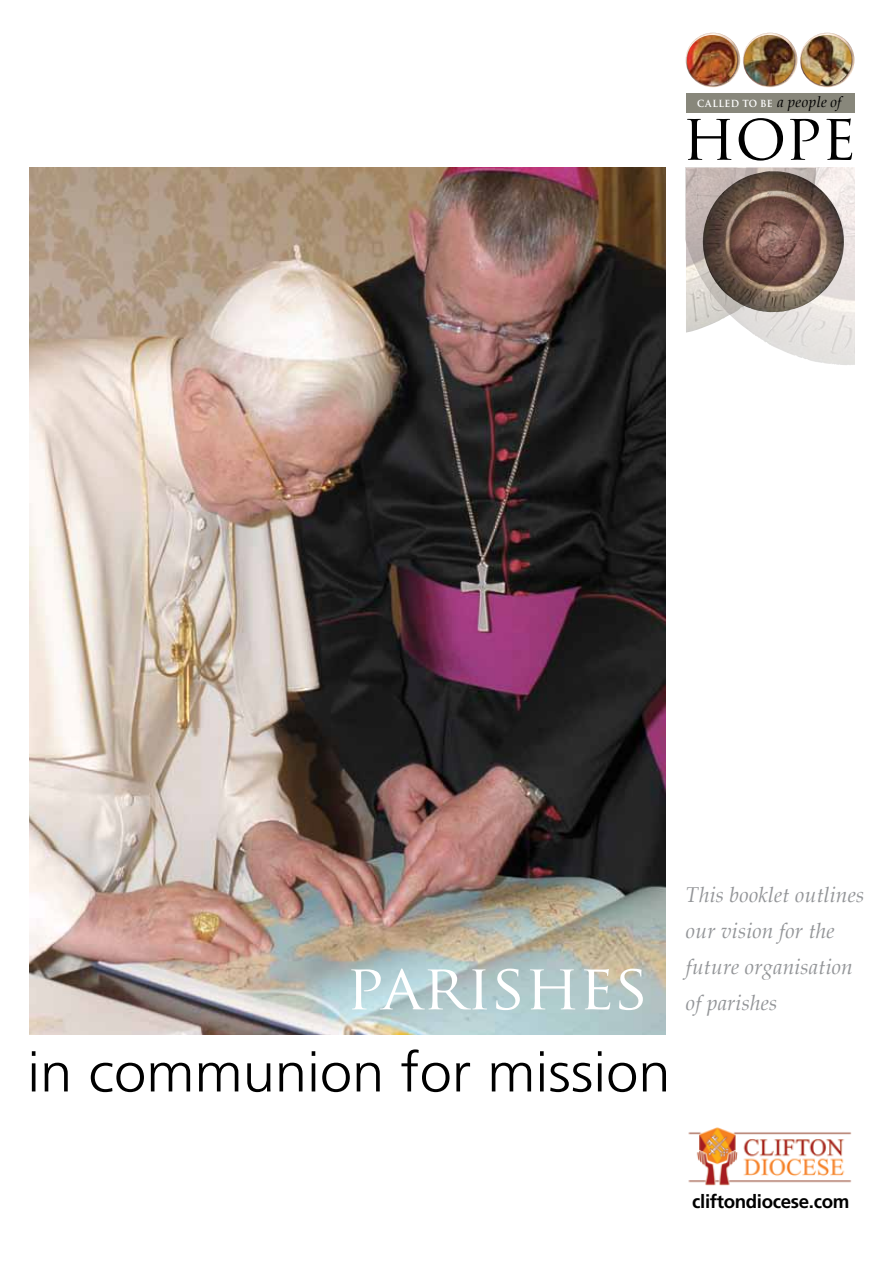
<style>
.page{position:relative;width:893px;height:1263px;background:#fff}
.page>*{position:absolute;margin:0;border:0;box-sizing:border-box;transform-origin:0 0}
.t1{font:63.75px "Trajan Pro";color:#000}
.t2{font:62.25px "Trajan Pro";color:#fff;scale:1.05 1}
.t3{font:300 55.2px "Frutiger";color:#000;scale:1.05 1}
.t4{font:italic 21px/36px "Palatino";letter-spacing:.01em;color:#939598}
.t5{font:700 18.75px "Frutiger";letter-spacing:-.02em;color:#000}
.t6{font:700 11.25px "Trajan Pro";letter-spacing:.05em;color:#fff;scale:.9 1}
.s1{font-family:"Palatino";font-weight:400;font-style:italic;font-size:15px;color:#000}
</style>
<div class="page">
<div style="left:686px;top:94px;width:168px;height:19px;background:#88877b"></div>
<img style="left:686px;top:168px;width:169px;height:197px">
<img style="left:699px;top:171px;width:150px;height:141px">
<img style="left:800px;top:33px;width:54px;height:54px;border-radius:27px">
<img style="left:801px;top:35px;width:51px;height:51px;border-radius:25px">
<img style="left:686px;top:33px;width:54px;height:54px;border-radius:27px">
<img style="left:687px;top:35px;width:50px;height:51px;border-radius:25px">
<img style="left:743px;top:33px;width:54px;height:54px;border-radius:27px">
<img style="left:744px;top:35px;width:50px;height:51px;border-radius:25px">
<img style="left:688px;top:1127px;width:164px;height:59px">
<img style="left:30px;top:168px;width:636px;height:867px">
<p class="t6" style="left:697px;top:96px;width:162px">CALLED TO BE <span class="s1">a people of</span></p>
<h1 class="t1" style="left:682px;top:96px;width:176px">HOPE</h1>
<h2 class="t2" style="left:346px;top:947px;width:290px">PARISHES</h2>
<h3 class="t3" style="left:27px;top:1041px;width:614px">in communion for mission</h3>
<p class="t4" style="left:686px;top:877px;width:180px">This booklet outlines our vision for the future organisation of parishes</p>
<p class="t5" style="left:692px;top:1191px;width:159px">cliftondiocese.com</p>
</div>
